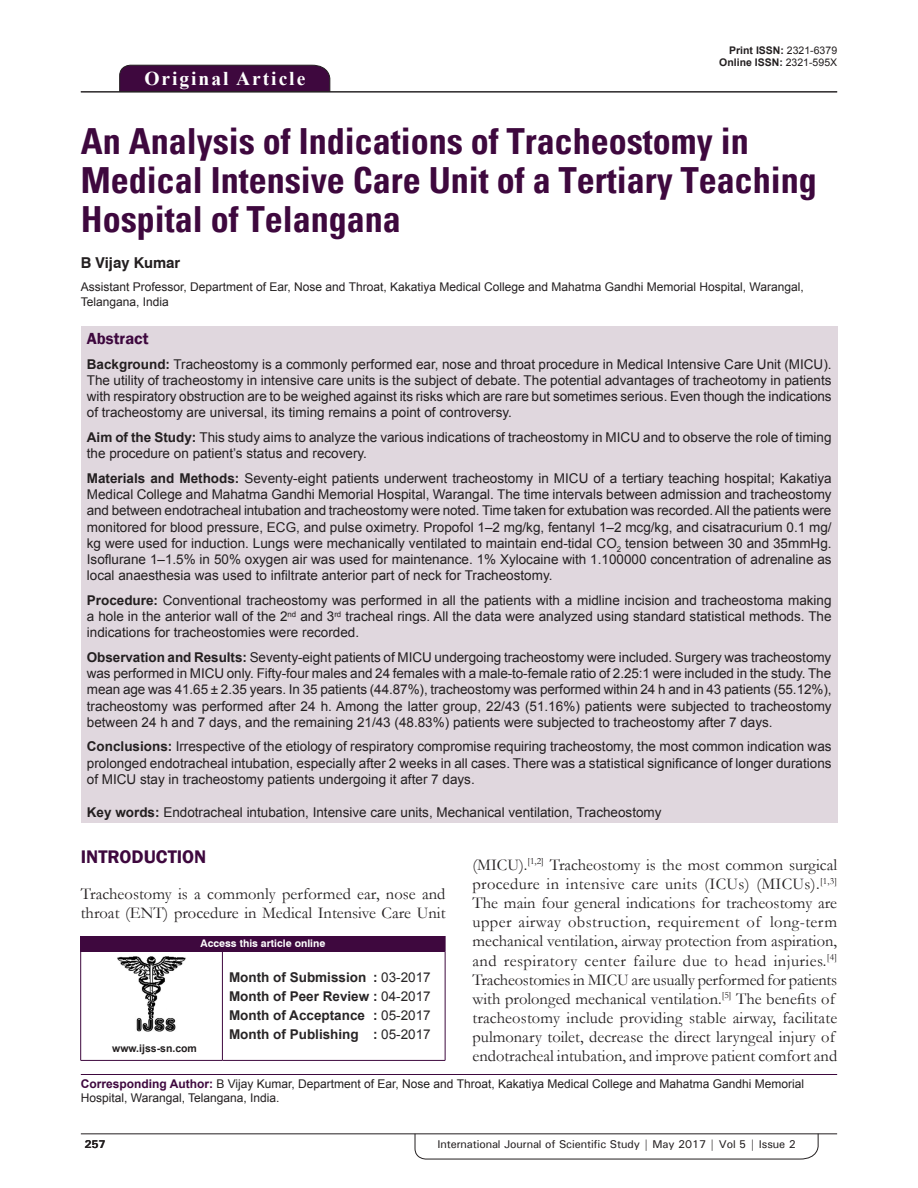
<style>
.page{position:relative;width:918px;height:1188px;background:#fff}
.page>*{position:absolute;margin:0;border:0;box-sizing:border-box;transform-origin:0 0}
.AT{font:700 condensed 36px/39px "Univers";color:#3e083e}
.AH{font:700 19.5px "Times New Roman";letter-spacing:.1em;color:#fff}
.t1{font:600 18.75px "Franklin Gothic";color:#3e083e}
.TX{font:16.5px/19.2px "Garamond";color:#231f20}
.ABSH{font:600 16.5px "Franklin Gothic";color:#3e083e}
.AU{font:700 15px "Swiss 721 BT";color:#231f20}
.ABS{font:13.5px/16.2px "Arial";color:#231f20;text-align:justify}
.HIS{font:700 13.5px/18.8px "Arial";color:#282526;text-align:justify}
.KWD{font:13.5px "Arial";color:#231f20}
.ADD{font:12px/14.4px "Arial";color:#231f20}
.AFF{font:12px/14.4px "Arial";color:#231f20}
.RF{font:500 11.25px "Univers";letter-spacing:-.01em;color:#231f20}
.t2{font:700 11.25px "Univers";color:#231f20}
.DOI{font:700 10.5px "Arial";color:#231f20}
.AAO{font:700 10.5px "Swiss 721 BT";color:#fff}
.Web{font:700 10.5px "Arial";color:#231f20}
.s1{font-weight:400}
.s2{font-weight:700}
.s3{font-weight:700;color:#3e083e}
</style>
<div class="page">
<svg style="left:415px;top:1133px;width:404px;height:26px"></svg>
<hr style="left:81px;top:1134px;width:756px;height:1px;background:#231f20">
<div style="left:119px;top:65px;width:211px;height:26px;background:#3e083e"></div>
<hr style="left:81px;top:91px;width:756px;height:1px;background:#231f20">
<div style="left:81px;top:327px;width:757px;height:496px;background:#e0d7de"></div>
<div style="left:81px;top:936px;width:364px;height:15px;background:#3e083e"></div>
<svg style="left:80px;top:936px;width:1px;height:15px"></svg>
<svg style="left:445px;top:936px;width:1px;height:15px"></svg>
<hr style="left:81px;top:951px;width:141px;height:1px;background:#3e083e">
<hr style="left:80px;top:951px;width:1px;height:109px;background:#3e083e">
<hr style="left:222px;top:951px;width:223px;height:1px;background:#3e083e">
<hr style="left:222px;top:951px;width:1px;height:109px;background:#3e083e">
<hr style="left:445px;top:951px;width:1px;height:109px;background:#3e083e">
<hr style="left:222px;top:1060px;width:223px;height:1px;background:#3e083e">
<hr style="left:81px;top:1060px;width:141px;height:1px;background:#3e083e">
<img style="left:117px;top:956px;width:69px;height:76px">
<hr style="left:81px;top:1074px;width:756px;height:1px;background:#3e083e">
<p class="AH" style="left:144px;top:64px;width:162px">Original Article</p>
<p class="DOI" style="left:729px;top:42px;width:109px">Print ISSN: <span class="s1">2321-6379</span></p>
<p class="DOI" style="left:719px;top:55px;width:119px">Online ISSN: <span class="s1">2321-595X</span></p>
<p class="AT" style="left:81px;top:122px;width:737px">An Analysis of Indications of Tracheostomy in<br>Medical Intensive Care Unit of a Tertiary Teaching<br>Hospital of Telangana</p>
<p class="AU" style="left:81px;top:254px;width:101px">B Vijay Kumar</p>
<p class="AFF" style="left:81px;top:280px;width:725px">Assistant Professor, Department of Ear, Nose and Throat, Kakatiya Medical College and Mahatma Gandhi Memorial Hospital, Warangal,<br>Telangana, India</p>
<p class="ABSH" style="left:87px;top:328px;width:63px">Abstract</p>
<p class="ABS" style="left:87px;top:356px;width:746px"><span class="s2">Background:</span> Tracheostomy is a commonly performed ear, nose and throat procedure in Medical Intensive Care Unit (MICU).<br>The utility of tracheostomy in intensive care units is the subject of debate. The potential advantages of tracheotomy in patients with respiratory obstruction are to be weighed against its risks which are rare but sometimes serious. Even though the indications of tracheostomy are universal, its timing remains a point of controversy.</p>
<p class="ABS" style="left:87px;top:429px;width:746px"><span class="s2">Aim of the Study:</span> This study aims to analyze the various indications of tracheostomy in MICU and to observe the role of timing the procedure on patient’s status and recovery.</p>
<p class="ABS" style="left:87px;top:470px;width:746px"><span class="s2">Materials and Methods:</span> Seventy-eight patients underwent tracheostomy in MICU of a tertiary teaching hospital; Kakatiya Medical College and Mahatma Gandhi Memorial Hospital, Warangal. The time intervals between admission and tracheostomy and between endotracheal intubation and tracheostomy were noted. Time taken for extubation was recorded. All the patients were monitored for blood pressure, ECG, and pulse oximetry. Propofol 1–2 mg/kg, fentanyl 1–2 mcg/kg, and cisatracurium 0.1 mg/ kg were used for induction. Lungs were mechanically ventilated to maintain end-tidal CO<sub>2</sub> tension between 30 and 35mmHg.<br>Isoflurane 1–1.5% in 50% oxygen air was used for maintenance. 1% Xylocaine with 1.100000 concentration of adrenaline as local anaesthesia was used to infiltrate anterior part of neck for Tracheostomy.</p>
<p class="ABS" style="left:87px;top:592px;width:746px"><span class="s2">Procedure:</span> Conventional tracheostomy was performed in all the patients with a midline incision and tracheostoma making a hole in the anterior wall of the 2<sup>nd</sup> and 3<sup>rd</sup> tracheal rings. All the data were analyzed using standard statistical methods. The indications for tracheostomies were recorded.</p>
<p class="ABS" style="left:87px;top:649px;width:746px"><span class="s2">Observation and Results:</span> Seventy-eight patients of MICU undergoing tracheostomy were included. Surgery was tracheostomy was performed in MICU only. Fifty-four males and 24 females with a male-to-female ratio of 2.25:1 were included in the study. The mean age was 41.65 ± 2.35 years. In 35 patients (44.87%), tracheostomy was performed within 24 h and in 43 patients (55.12%), tracheostomy was performed after 24 h. Among the latter group, 22/43 (51.16%) patients were subjected to tracheostomy between 24 h and 7 days, and the remaining 21/43 (48.83%) patients were subjected to tracheostomy after 7 days.</p>
<p class="ABS" style="left:87px;top:739px;width:746px"><span class="s2">Conclusions:</span> Irrespective of the etiology of respiratory compromise requiring tracheostomy, the most common indication was prolonged endotracheal intubation, especially after 2 weeks in all cases. There was a statistical significance of longer durations of MICU stay in tracheostomy patients undergoing it after 7 days.</p>
<p class="KWD" style="left:87px;top:804px;width:576px"><span class="s2">Key words:</span> Endotracheal intubation, Intensive care units, Mechanical ventilation, Tracheostomy</p>
<h1 class="t1" style="left:81px;top:845px;width:127px">INTRODUCTION</h1>
<p class="TX" style="left:81px;top:884px;width:366px;line-height:18.8px">Tracheostomy is a commonly performed ear, nose and throat (ENT) procedure in Medical Intensive Care Unit</p>
<p class="TX" style="left:472px;top:855px;width:366px">(MICU).<sup>[1,2]</sup> Tracheostomy is the most common surgical procedure in intensive care units (ICUs) (MICUs).<sup>[1,3] </sup>The main four general indications for tracheostomy are upper airway obstruction, requirement of long-term mechanical ventilation, airway protection from aspiration, and respiratory center failure due to head injuries.<sup>[4] </sup>Tracheostomies in MICU are usually performed for patients with prolonged mechanical ventilation.<sup>[5]</sup> The benefits of tracheostomy include providing stable airway, facilitate pulmonary toilet, decrease the direct laryngeal injury of endotracheal intubation, and improve patient comfort and</p>
<p class="AAO" style="left:200px;top:937px;width:126px">Access this article online</p>
<p class="HIS" style="left:229px;top:968px;width:203px">Month of Submission : <span class="s1">03-2017<br></span>Month of Peer Review : <span class="s1">04-2017<br></span>Month of Acceptance : <span class="s1">05-2017<br></span>Month of Publishing : <span class="s1">05-2017</span></p>
<p class="ADD" style="left:81px;top:1076px;width:725px"><span class="s3">Corresponding Author:</span> B Vijay Kumar, Department of Ear, Nose and Throat, Kakatiya Medical College and Mahatma Gandhi Memorial<br>Hospital, Warangal, Telangana, India.</p>
<p class="Web" style="left:112px;top:1041px;width:86px">www.ijss-sn.com</p>
<p class="t2" style="left:84px;top:1137px;width:23px">257</p>
<p class="RF" style="left:437px;top:1137px;width:360px">International Journal of Scientific Study | May 2017 | Vol 5 | Issue 2</p>
</div>
